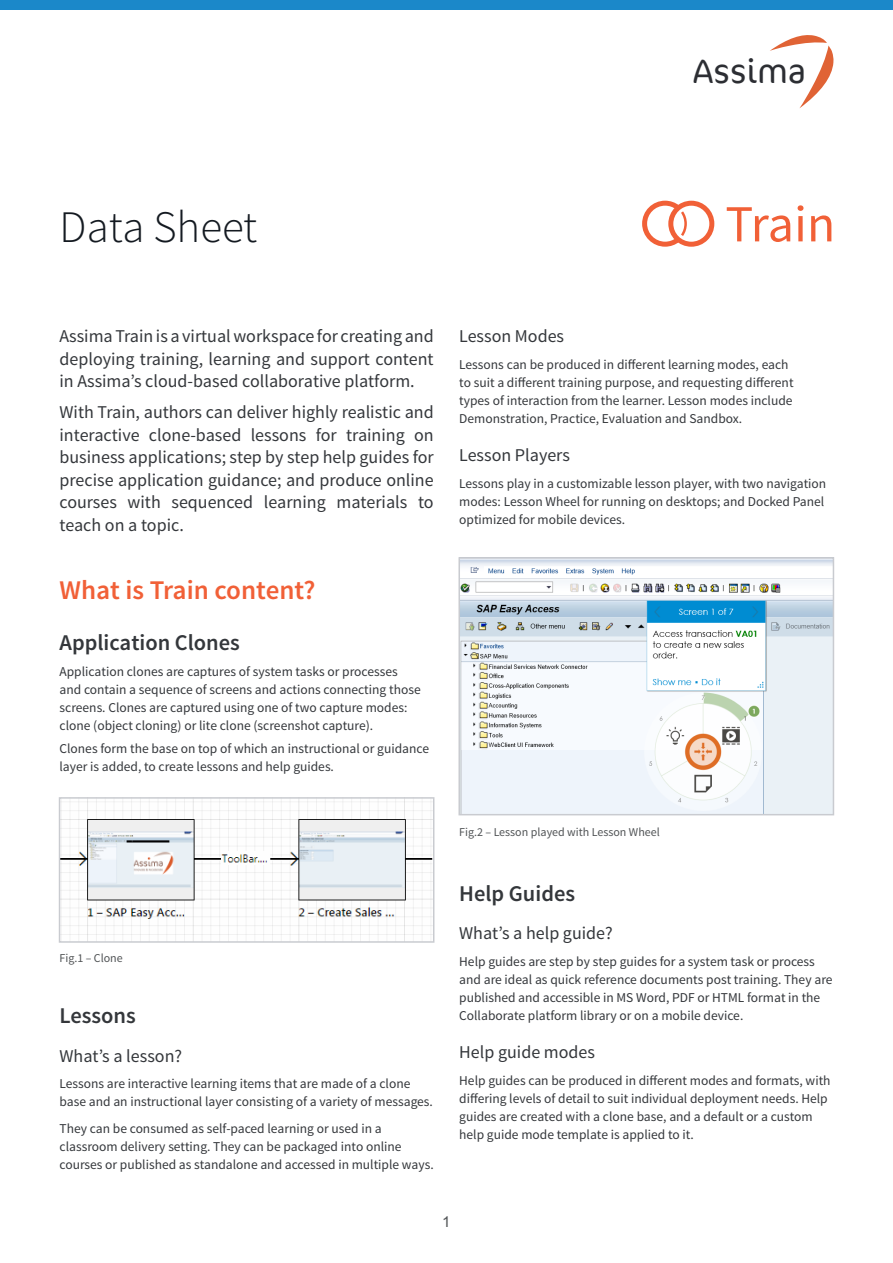
<style>
.page{position:relative;width:893px;height:1263px;background:#fff}
.page>*{position:absolute;margin:0;border:0;box-sizing:border-box;transform-origin:0 0}
.t1{font:300 45px "Source Sans Pro";color:#141a21}
.t2{font:300 33.9px "Cocon";color:#2c2e33}
.t3{font:600 27px "Source Sans Pro";color:#f16037}
.t4{font:600 22.5px "Source Sans Pro";color:#34373b}
.t5{font:18px/22.5px "Source Sans Pro";color:#34373b;text-align:justify}
.t6{font:15px "Arial";color:#515456}
.t7{font:13.5px/18px "Source Sans Pro";color:#34373b}
.t8{font:12px "Source Sans Pro";color:#515456}
</style>
<div class="page">
<svg style="left:770px;top:35px;width:64px;height:73px"></svg>
<img style="left:461px;top:560px;width:370px;height:252px">
<div style="left:458px;top:557px;width:376px;height:258px;border:2px solid #c9cbd0"></div>
<img style="left:62px;top:800px;width:369px;height:140px">
<div style="left:59px;top:797px;width:375px;height:146px;border:2px solid #c9cbd0"></div>
<svg style="left:642px;top:201px;width:72px;height:46px"></svg>
<svg style="left:727px;top:205px;width:104px;height:37px"></svg>
<div style="left:0;top:0;width:893px;height:10px;background:#1b88c9"></div>
<h2 class="t2" style="left:693px;top:51px;width:114px">Assima</h2>
<h1 class="t1" style="left:60px;top:200px;width:199px">Data Sheet</h1>
<h3 class="t5" style="left:60px;top:325px;width:376px">Assima Train is a virtual workspace for creating and deploying training, learning and support content in Assima’s cloud-based collaborative platform.</h3>
<p class="t5" style="left:60px;top:401px;width:376px">With Train, authors can deliver highly realistic and interactive clone-based lessons for training on business applications; step by step help guides for precise application guidance; and produce online courses with sequenced learning materials to teach on a topic.</p>
<h3 class="t3" style="left:60px;top:573px;width:257px">What is Train content?</h3>
<h3 class="t4" style="left:60px;top:628px;width:182px">Application Clones</h3>
<p class="t7" style="left:60px;top:663px;width:363px">Application clones are captures of system tasks or processes and contain a sequence of screens and actions connecting those screens. Clones are captured using one of two capture modes: clone (object cloning) or lite clone (screenshot capture).</p>
<p class="t7" style="left:60px;top:739px;width:371px">Clones form the base on top of which an instructional or guidance layer is added, to create lessons and help guides.</p>
<h3 class="t5" style="left:459px;top:325px;width:106px">Lesson Modes</h3>
<p class="t7" style="left:459px;top:355px;width:336px">Lessons can be produced in different learning modes, each to suit a different training purpose, and requesting different types of interaction from the learner. Lesson modes include Demonstration, Practice, Evaluation and Sandbox.</p>
<h3 class="t5" style="left:459px;top:444px;width:112px">Lesson Players</h3>
<p class="t7" style="left:459px;top:474px;width:369px">Lessons play in a customizable lesson player, with two navigation modes: Lesson Wheel for running on desktops; and Docked Panel optimized for mobile devices.</p>
<p class="t8" style="left:459px;top:824px;width:202px">Fig.2 – Lesson played with Lesson Wheel</p>
<p class="t8" style="left:60px;top:950px;width:65px">Fig.1 – Clone</p>
<h3 class="t4" style="left:60px;top:1002px;width:78px">Lessons</h3>
<h3 class="t5" style="left:60px;top:1045px;width:124px">What’s a lesson?</h3>
<p class="t7" style="left:60px;top:1075px;width:375px">Lessons are interactive learning items that are made of a clone base and an instructional layer consisting of a variety of messages.</p>
<p class="t7" style="left:60px;top:1120px;width:376px">They can be consumed as self-paced learning or used in a classroom delivery setting. They can be packaged into online courses or published as standalone and accessed in multiple ways.</p>
<h3 class="t4" style="left:459px;top:879px;width:117px">Help Guides</h3>
<h3 class="t5" style="left:459px;top:922px;width:155px">What’s a help guide?</h3>
<p class="t7" style="left:459px;top:952px;width:375px">Help guides are step by step guides for a system task or process and are ideal as quick reference documents post training. They are published and accessible in MS Word, PDF or HTML format in the Collaborate platform library or on a mobile device.</p>
<h3 class="t5" style="left:459px;top:1041px;width:137px">Help guide modes</h3>
<p class="t7" style="left:459px;top:1071px;width:373px">Help guides can be produced in different modes and formats, with differing levels of detail to suit individual deployment needs. Help guides are created with a clone base, and a default or a custom help guide mode template is applied to it.</p>
<p class="t6" style="left:442px;top:1212px;width:10px">1</p>
</div>
